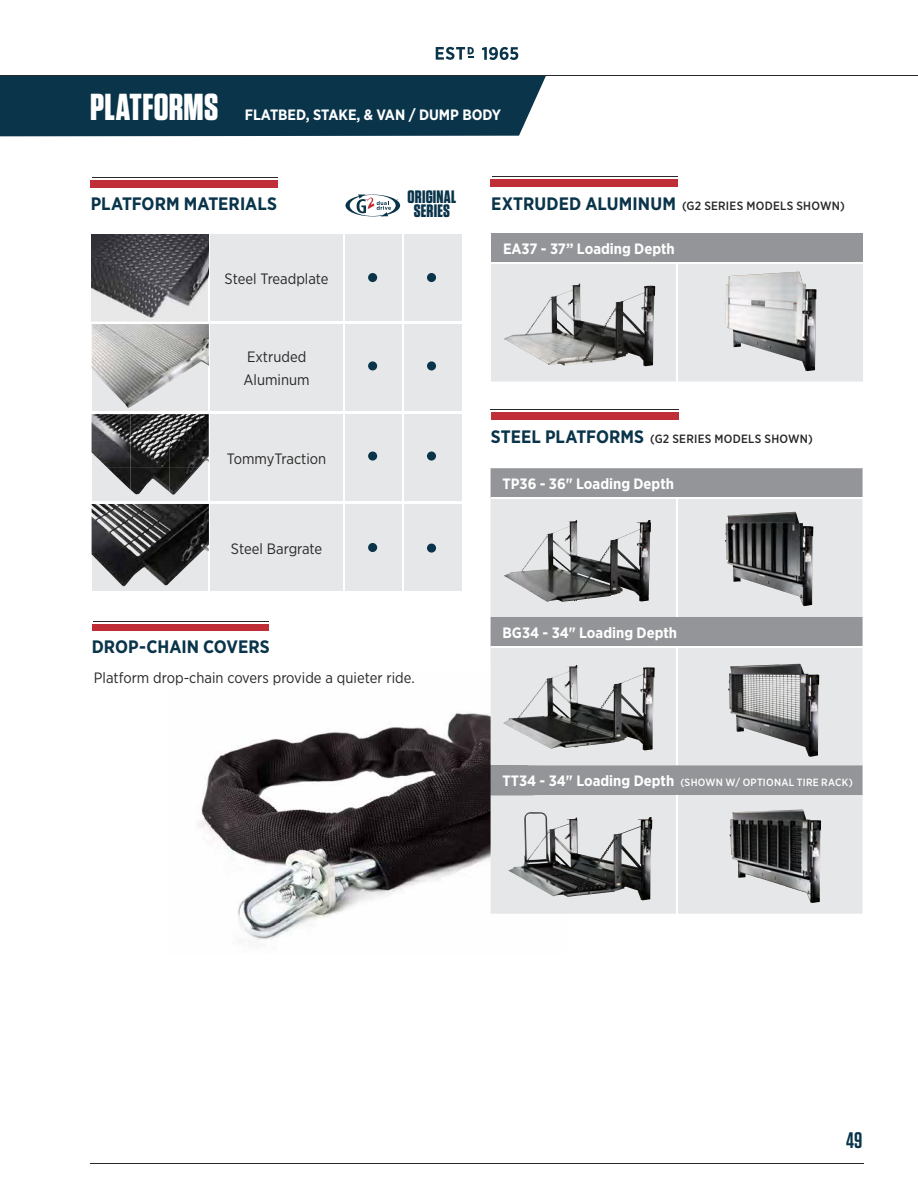
<style>
.page{position:relative;width:918px;height:1188px;background:#fff}
.page>*{position:absolute;margin:0;border:0;box-sizing:border-box;transform-origin:0 0}
.t1{font:700 37.5px "Tungsten";letter-spacing:.01em;color:#fff}
.t2{font:600 22.5px "Tungsten";color:#09344a}
.t3{font:700 18px "Gotham Narrow";color:#09344a}
.t4{font:700 18px/15px "Tungsten";letter-spacing:.01em;color:#09344a;text-align:center}
.t5{font:15px/22.5px "Gotham Narrow";color:#292829}
.t6{font:700 15px "Gotham Narrow";color:#fff}
.t7{font:500 12px "Gotham Narrow";letter-spacing:.02em;color:#292829}
.t8{font:500 10.5px "Gotham Narrow";letter-spacing:.02em;color:#fff}
.s1{font-weight:700;font-size:18px;color:#09344a}
.s2{font-weight:700;font-size:15px}
</style>
<div class="page">
<img style="left:198px;top:671px;width:293px;height:270px">
<div style="left:90px;top:180px;width:187px;height:8px;background:#c02f38"></div>
<hr style="left:92px;top:177px;width:185px;height:1px;background:#292829">
<div style="left:490px;top:179px;width:188px;height:8px;background:#c02f38"></div>
<hr style="left:492px;top:176px;width:186px;height:1px;background:#292829">
<div style="left:92px;top:234px;width:370px;height:357px;background:#e6e7e8"></div>
<hr style="left:343px;top:234px;width:1px;height:87px;background:#fff">
<hr style="left:403px;top:234px;width:1px;height:87px;background:#fff">
<hr style="left:209px;top:324px;width:1px;height:87px;background:#fff">
<hr style="left:343px;top:324px;width:1px;height:87px;background:#fff">
<hr style="left:403px;top:324px;width:1px;height:87px;background:#fff">
<hr style="left:209px;top:414px;width:1px;height:87px;background:#fff">
<hr style="left:343px;top:414px;width:1px;height:87px;background:#fff">
<hr style="left:403px;top:414px;width:1px;height:87px;background:#fff">
<hr style="left:209px;top:504px;width:1px;height:87px;background:#fff">
<hr style="left:343px;top:504px;width:1px;height:87px;background:#fff">
<hr style="left:403px;top:504px;width:1px;height:87px;background:#fff">
<hr style="left:92px;top:321px;width:117px;height:3px;background:#fff">
<hr style="left:209px;top:321px;width:135px;height:3px;background:#fff">
<hr style="left:344px;top:321px;width:59px;height:3px;background:#fff">
<hr style="left:403px;top:321px;width:59px;height:3px;background:#fff">
<hr style="left:92px;top:411px;width:117px;height:3px;background:#fff">
<hr style="left:209px;top:411px;width:135px;height:3px;background:#fff">
<hr style="left:344px;top:411px;width:59px;height:3px;background:#fff">
<hr style="left:403px;top:411px;width:59px;height:3px;background:#fff">
<hr style="left:92px;top:501px;width:117px;height:3px;background:#fff">
<hr style="left:209px;top:501px;width:135px;height:3px;background:#fff">
<hr style="left:344px;top:501px;width:59px;height:3px;background:#fff">
<hr style="left:403px;top:501px;width:59px;height:3px;background:#fff">
<div style="left:368px;top:273px;width:9px;height:9px;background:#09344a;border-radius:50%"></div>
<div style="left:427px;top:273px;width:9px;height:9px;background:#09344a;border-radius:50%"></div>
<div style="left:368px;top:361px;width:9px;height:9px;background:#09344a;border-radius:50%"></div>
<div style="left:427px;top:361px;width:9px;height:9px;background:#09344a;border-radius:50%"></div>
<div style="left:368px;top:452px;width:9px;height:9px;background:#09344a;border-radius:50%"></div>
<div style="left:368px;top:543px;width:9px;height:9px;background:#09344a;border-radius:50%"></div>
<img style="left:92px;top:504px;width:117px;height:83px">
<img style="left:170px;top:414px;width:29px;height:23px">
<img style="left:92px;top:414px;width:78px;height:54px">
<img style="left:92px;top:234px;width:117px;height:88px">
<img style="left:209px;top:234px;width:1px;height:87px">
<img style="left:92px;top:324px;width:117px;height:84px">
<div style="left:427px;top:452px;width:9px;height:9px;background:#09344a;border-radius:50%"></div>
<svg style="left:345px;top:194px;width:55px;height:23px"></svg>
<div style="left:491px;top:233px;width:372px;height:30px;background:#939598"></div>
<div style="left:491px;top:264px;width:372px;height:118px;background:#e6e7e8"></div>
<hr style="left:491px;top:262px;width:186px;height:2px;background:#fff">
<hr style="left:677px;top:262px;width:186px;height:2px;background:#fff">
<hr style="left:676px;top:264px;width:2px;height:118px;background:#fff">
<div style="left:491px;top:468px;width:372px;height:29px;background:#939598"></div>
<svg style="left:491px;top:499px;width:372px;height:415px;background:#d2d3d5"></svg>
<hr style="left:676px;top:499px;width:1px;height:118px;background:#fff">
<hr style="left:491px;top:646px;width:186px;height:1px;background:#fff">
<hr style="left:677px;top:646px;width:186px;height:1px;background:#fff">
<hr style="left:676px;top:647px;width:1px;height:118px;background:#fff">
<hr style="left:676px;top:795px;width:1px;height:119px;background:#fff">
<div style="left:491px;top:412px;width:187px;height:8px;background:#c02f38"></div>
<hr style="left:490px;top:409px;width:188px;height:1px;background:#292829">
<img style="left:725px;top:272px;width:92px;height:99px">
<img style="left:504px;top:284px;width:151px;height:82px">
<img style="left:725px;top:512px;width:88px;height:94px">
<img style="left:504px;top:520px;width:147px;height:82px">
<img style="left:728px;top:664px;width:91px;height:93px">
<img style="left:503px;top:665px;width:152px;height:85px">
<img style="left:730px;top:810px;width:91px;height:93px">
<img style="left:508px;top:812px;width:144px;height:88px">
<div style="left:427px;top:544px;width:9px;height:9px;background:#09344a;border-radius:50%"></div>
<div style="left:92px;top:624px;width:176px;height:6px;background:#c02f38"></div>
<hr style="left:93px;top:621px;width:175px;height:1px;background:#292829">
<div style="left:0;top:76px;width:546px;height:60px;background:#09344a"></div>
<svg style="left:436px;top:47px;width:38px;height:13px"></svg>
<svg style="left:482px;top:47px;width:36px;height:13px"></svg>
<hr style="left:0;top:75px;width:918px;height:1px;background:#292829">
<hr style="left:90px;top:1163px;width:774px;height:1px;background:#292829">
<h1 class="t1" style="left:90px;top:87px;width:130px">PLATFORMS</h1>
<p class="t6" style="left:245px;top:105px;width:258px">FLATBED, STAKE, &amp; VAN / DUMP BODY</p>
<p class="t4" style="left:408px;top:189px;width:50px">ORIGINAL<br>SERIES</p>
<p class="t3" style="left:91px;top:192px;width:188px">PLATFORM MATERIALS</p>
<p class="t7" style="left:491px;top:198px;width:355px"><span class="s1">EXTRUDED ALUMINUM</span> (G2 SERIES MODELS SHOWN)</p>
<p class="t5" style="left:225px;top:267px;width:105px">Steel Treadplate</p>
<p class="t5" style="left:244px;top:345px;width:68px">Extruded<br>Aluminum</p>
<p class="t5" style="left:227px;top:447px;width:101px">TommyTraction</p>
<p class="t5" style="left:231px;top:537px;width:93px">Steel Bargrate</p>
<p class="t3" style="left:92px;top:635px;width:180px">DROP-CHAIN COVERS</p>
<p class="t5" style="left:94px;top:666px;width:322px">Platform drop-chain covers provide a quieter ride.</p>
<p class="t6" style="left:503px;top:239px;width:173px">EA37 - 37” Loading Depth</p>
<p class="t7" style="left:491px;top:431px;width:324px"><span class="s1">STEEL PLATFORMS</span> (G2 SERIES MODELS SHOWN)</p>
<p class="t6" style="left:503px;top:474px;width:173px">TP36 - 36" Loading Depth</p>
<p class="t6" style="left:503px;top:623px;width:176px">BG34 - 34" Loading Depth</p>
<p class="t8" style="left:503px;top:776px;width:352px"><span class="s2">TT34 - 34" Loading Depth</span> (SHOWN W/ OPTIONAL TIRE RACK)</p>
<h2 class="t2" style="left:846px;top:1128px;width:18px">49</h2>
</div>
